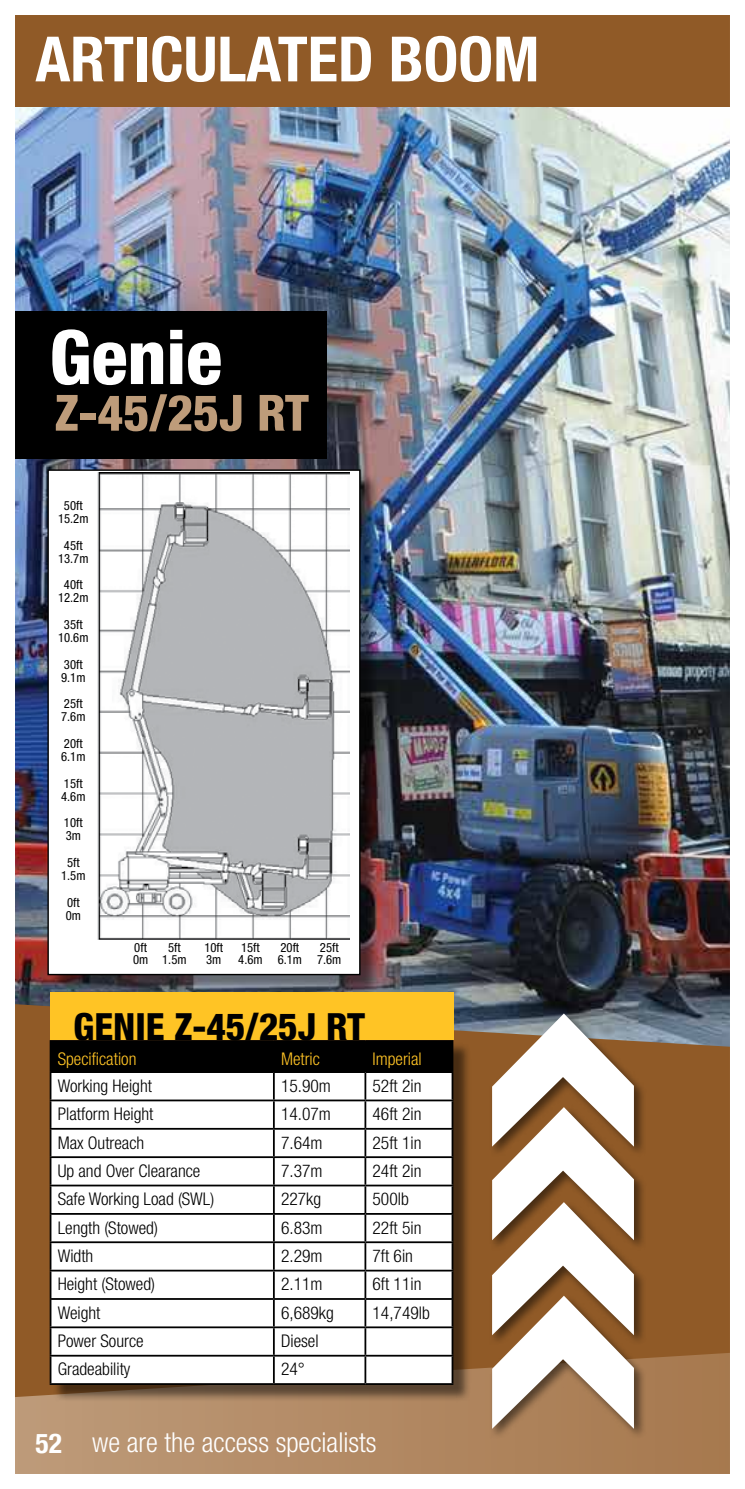
<style>
.page{position:relative;width:745px;height:1489px;background:#fff}
.page>*{position:absolute;margin:0;border:0;box-sizing:border-box;transform-origin:0 0}
.t1{font:800 condensed 75px "Helvetica Neue";color:#fff}
.t2{font:700 condensed 62.5px "Helvetica Neue";color:#fff}
.t3{font:800 condensed 50px "Helvetica Neue";color:#be9c7a}
.t4{font:800 condensed 37.5px "Helvetica Neue";color:#000}
.t5{font:300 condensed 27.5px "Helvetica Neue";color:#fff}
.t6{font:700 condensed 27.5px "Helvetica Neue";color:#fff}
.t7{font:300 condensed 17.5px "Helvetica Neue";color:#000}
.t8{font:300 condensed 17.5px "Helvetica Neue";color:#ffc425}
.t9{font:condensed 12.75px/13.2px "Helvetica Neue";color:#000}
</style>
<div class="page">
<img style="left:16px;top:106px;width:712px;height:897px">
<svg style="left:16px;top:1397px;width:712px;height:75px;background:#b28a64"></svg>
<svg style="left:16px;top:1003px;width:712px;height:394px;background:#8b5d31"></svg>
<div style="left:0;top:0;width:744px;height:106px;background:#905a27"></div>
<div style="left:0;top:311px;width:326px;height:147px;background:#000"></div>
<div style="left:51px;top:472px;width:329px;height:522px;background:#000;opacity:.5"></div>
<div style="left:48px;top:470px;width:311px;height:504px;background:#fff"></div>
<div style="left:47px;top:469px;width:313px;height:506px;border:1px solid #000"></div>
<img style="left:97px;top:473px;width:252px;height:466px">
<div style="left:489px;top:1011px;width:157px;height:428px;background:#000;opacity:.5"></div>
<svg style="left:492px;top:1013px;width:141px;height:415px"></svg>
<div style="left:52px;top:1042px;width:419px;height:360px;background:#000;opacity:.5"></div>
<hr style="left:451px;top:1072px;width:2px;height:27px;background:#000">
<hr style="left:365px;top:1099px;width:88px;height:2px;background:#000">
<hr style="left:451px;top:1101px;width:2px;height:26px;background:#000">
<hr style="left:365px;top:1127px;width:88px;height:2px;background:#000">
<hr style="left:451px;top:1129px;width:2px;height:27px;background:#000">
<hr style="left:365px;top:1156px;width:88px;height:1px;background:#000">
<hr style="left:451px;top:1157px;width:2px;height:27px;background:#000">
<hr style="left:365px;top:1184px;width:88px;height:2px;background:#000">
<hr style="left:451px;top:1186px;width:2px;height:26px;background:#000">
<hr style="left:365px;top:1212px;width:88px;height:2px;background:#000">
<hr style="left:451px;top:1214px;width:2px;height:27px;background:#000">
<hr style="left:365px;top:1241px;width:88px;height:1px;background:#000">
<hr style="left:451px;top:1242px;width:2px;height:27px;background:#000">
<hr style="left:365px;top:1269px;width:88px;height:2px;background:#000">
<hr style="left:451px;top:1271px;width:2px;height:26px;background:#000">
<hr style="left:365px;top:1297px;width:88px;height:2px;background:#000">
<hr style="left:451px;top:1299px;width:2px;height:27px;background:#000">
<hr style="left:365px;top:1326px;width:88px;height:2px;background:#000">
<hr style="left:451px;top:1328px;width:2px;height:26px;background:#000">
<svg style="left:50px;top:1041px;width:402px;height:341px"></svg>
<hr style="left:365px;top:1354px;width:88px;height:2px;background:#000">
<hr style="left:364px;top:1356px;width:2px;height:26px;background:#000">
<hr style="left:451px;top:1356px;width:2px;height:26px;background:#000">
<hr style="left:50px;top:1382px;width:224px;height:2px;background:#000">
<hr style="left:274px;top:1382px;width:91px;height:2px;background:#000">
<hr style="left:365px;top:1382px;width:88px;height:2px;background:#000">
<hr style="left:50px;top:1040px;width:224px;height:1px;background:#000">
<hr style="left:50px;top:1041px;width:1px;height:30px;background:#000">
<hr style="left:274px;top:1040px;width:91px;height:1px;background:#000">
<hr style="left:365px;top:1040px;width:88px;height:1px;background:#000">
<hr style="left:451px;top:1041px;width:2px;height:30px;background:#000">
<hr style="left:50px;top:1071px;width:224px;height:1px;background:#000">
<hr style="left:274px;top:1071px;width:91px;height:1px;background:#000">
<hr style="left:365px;top:1071px;width:88px;height:1px;background:#000">
<div style="left:50px;top:992px;width:403px;height:48px;background:#ffc425"></div>
<div style="left:0;top:0;width:744px;height:1488px;border:15px solid #fff"></div>
<h2 class="t2" style="left:35px;top:7px;width:505px">ARTICULATED BOOM</h2>
<h1 class="t1" style="left:50px;top:311px;width:174px">Genie</h1>
<h3 class="t3" style="left:55px;top:382px;width:255px">Z-45/25J RT</h3>
<p class="t9" style="left:58px;top:498px;width:32px;text-align:center">50ft<br>15.2m</p>
<p class="t9" style="left:58px;top:538px;width:32px;text-align:center">45ft<br>13.7m</p>
<p class="t9" style="left:58px;top:578px;width:32px;text-align:center">40ft<br>12.2m</p>
<p class="t9" style="left:58px;top:617px;width:32px;text-align:center">35ft<br>10.6m</p>
<p class="t9" style="left:61px;top:657px;width:26px">30ft<br>9.1m</p>
<p class="t9" style="left:61px;top:697px;width:26px">25ft<br>7.6m</p>
<p class="t9" style="left:61px;top:736px;width:26px">20ft<br>6.1m</p>
<p class="t9" style="left:61px;top:776px;width:26px">15ft<br>4.6m</p>
<p class="t9" style="left:64px;top:816px;width:20px">10ft<br>3m</p>
<p class="t9" style="left:61px;top:855px;width:26px;text-align:center">5ft<br>1.5m</p>
<p class="t9" style="left:66px;top:895px;width:17px">0ft<br>0m</p>
<p class="t9" style="left:134px;top:940px;width:14px">0ft</p>
<p class="t9" style="left:168px;top:940px;width:14px">5ft</p>
<p class="t9" style="left:204px;top:940px;width:20px">10ft</p>
<p class="t9" style="left:241px;top:940px;width:20px">15ft</p>
<p class="t9" style="left:280px;top:940px;width:20px">20ft</p>
<p class="t9" style="left:320px;top:940px;width:20px">25ft</p>
<p class="t9" style="left:133px;top:953px;width:55px">0m 1.5m</p>
<p class="t9" style="left:206px;top:953px;width:17px">3m</p>
<p class="t9" style="left:238px;top:953px;width:105px">4.6m 6.1m 7.6m</p>
<h3 class="t4" style="left:74px;top:1003px;width:293px">GENIE Z-45/25J RT</h3>
<p class="t8" style="left:58px;top:1048px;width:80px">Specification</p>
<p class="t8" style="left:281px;top:1048px;width:40px">Metric</p>
<p class="t8" style="left:372px;top:1048px;width:51px">Imperial</p>
<p class="t7" style="left:58px;top:1075px;width:96px">Working Height</p>
<p class="t7" style="left:281px;top:1075px;width:51px">15.90m</p>
<p class="t7" style="left:372px;top:1075px;width:50px">52ft 2in</p>
<p class="t7" style="left:58px;top:1103px;width:97px">Platform Height</p>
<p class="t7" style="left:281px;top:1103px;width:51px">14.07m</p>
<p class="t7" style="left:372px;top:1103px;width:50px">46ft 2in</p>
<p class="t7" style="left:58px;top:1132px;width:88px">Max Outreach</p>
<p class="t7" style="left:281px;top:1132px;width:43px">7.64m</p>
<p class="t7" style="left:372px;top:1132px;width:50px">25ft 1in</p>
<p class="t7" style="left:58px;top:1160px;width:144px">Up and Over Clearance</p>
<p class="t7" style="left:281px;top:1160px;width:43px">7.37m</p>
<p class="t7" style="left:372px;top:1160px;width:50px">24ft 2in</p>
<p class="t7" style="left:58px;top:1188px;width:158px">Safe Working Load (SWL)</p>
<p class="t7" style="left:281px;top:1188px;width:42px">227kg</p>
<p class="t7" style="left:372px;top:1188px;width:38px">500lb</p>
<p class="t7" style="left:58px;top:1217px;width:102px">Length (Stowed)</p>
<p class="t7" style="left:281px;top:1217px;width:43px">6.83m</p>
<p class="t7" style="left:372px;top:1217px;width:50px">22ft 5in</p>
<p class="t7" style="left:58px;top:1245px;width:37px">Width</p>
<p class="t7" style="left:281px;top:1245px;width:43px">2.29m</p>
<p class="t7" style="left:372px;top:1245px;width:42px">7ft 6in</p>
<p class="t7" style="left:58px;top:1273px;width:99px">Height (Stowed)</p>
<p class="t7" style="left:281px;top:1273px;width:43px">2.11m</p>
<p class="t7" style="left:372px;top:1273px;width:50px">6ft 11in</p>
<p class="t7" style="left:58px;top:1302px;width:44px">Weight</p>
<p class="t7" style="left:281px;top:1302px;width:54px">6,689kg</p>
<p class="t7" style="left:372px;top:1302px;width:59px">14,749lb</p>
<p class="t7" style="left:58px;top:1330px;width:87px">Power Source</p>
<p class="t7" style="left:281px;top:1330px;width:39px">Diesel</p>
<p class="t7" style="left:58px;top:1358px;width:74px">Gradeability</p>
<p class="t7" style="left:281px;top:1358px;width:25px">24°</p>
<h3 class="t6" style="left:35px;top:1420px;width:28px">52</h3>
<h3 class="t5" style="left:92px;top:1426px;width:285px">we are the access specialists</h3>
</div>
